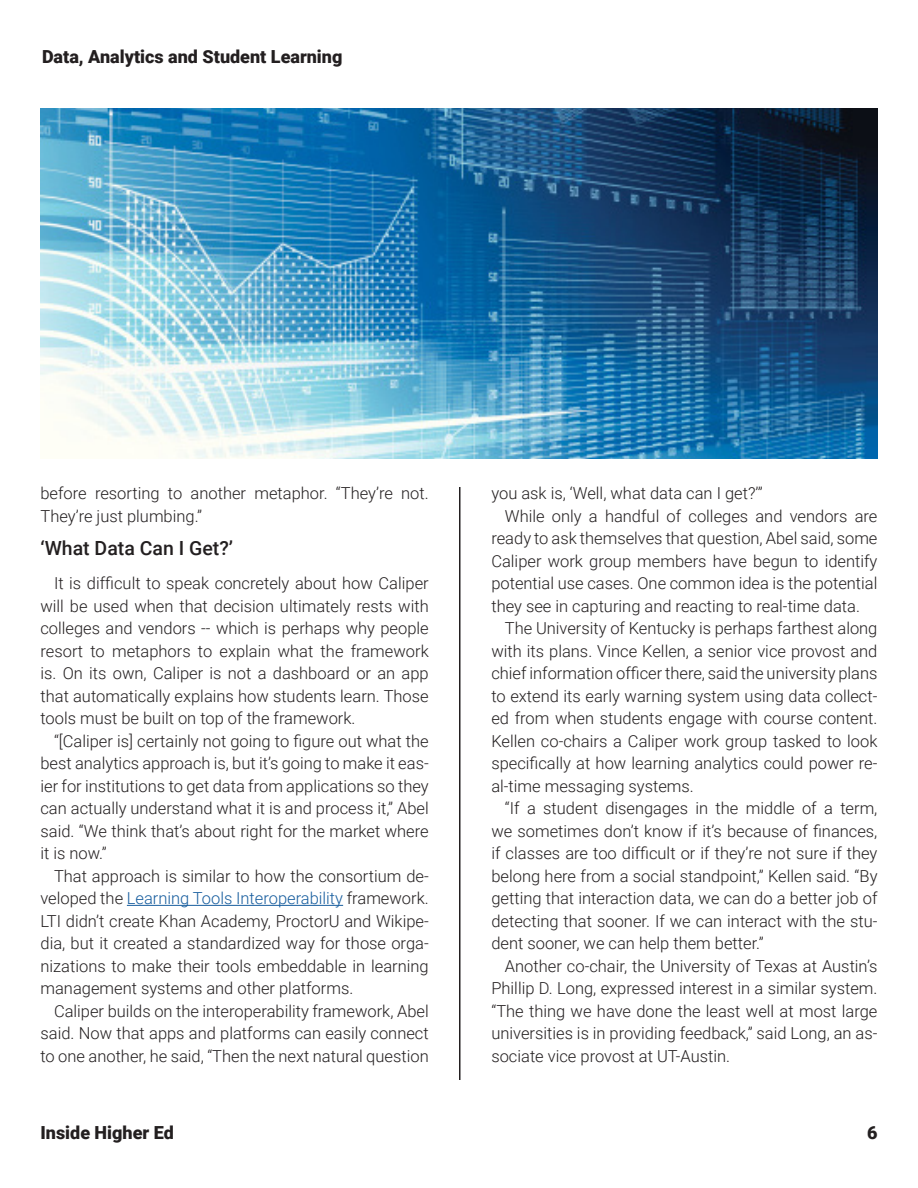
<style>
.page{position:relative;width:918px;height:1188px;background:#fff}
.page>*{position:absolute;margin:0;border:0;box-sizing:border-box;transform-origin:0 0}
.subhead{font:500 19.5px "Roboto";color:#231f20}
.t1{font:900 18px "Roboto";color:#231f20}
.t2{font:300 16.5px/22.5px "Roboto";color:#231f20;text-align:justify}
.s1{color:#175d9e}
</style>
<div class="page">
<hr style="left:459px;top:108px;width:1px;height:972px;background:#231f20">
<div style="left:452px;top:108px;width:14px;height:379px;background:#fff"></div>
<hr style="left:127px;top:905px;width:216px;height:1px;background:#175d9e">
<img style="left:40px;top:108px;width:838px;height:350px">
<p class="t1" style="left:42px;top:44px;width:302px">Data, Analytics and Student Learning</p>
<p class="t2" style="left:40px;top:481px;width:390px">before resorting to another metaphor. “They’re not.<br>They’re just plumbing.”</p>
<p class="subhead" style="left:40px;top:534px;width:194px">‘What Data Can I Get?’</p>
<p class="t2" style="left:40px;top:571px;width:390px;text-indent:14px">It is difficult to speak concretely about how Caliper will be used when that decision ultimately rests with colleges and vendors -- which is perhaps why people resort to metaphors to explain what the framework is. On its own, Caliper is not a dashboard or an app that automatically explains how students learn. Those tools must be built on top of the framework.</p>
<p class="t2" style="left:40px;top:729px;width:390px;text-indent:14px">“[Caliper is] certainly not going to figure out what the best analytics approach is, but it’s going to make it eas&shy;ier for institutions to get data from applications so they can actually understand what it is and process it,” Abel said. “We think that’s about right for the market where it is now.”</p>
<p class="t2" style="left:40px;top:864px;width:390px;text-indent:14px">That approach is similar to how the consortium de&shy;veloped the <span class="s1">Learning Tools Interoperability</span> framework.<br>LTI didn’t create Khan Academy, ProctorU and Wikipe&shy;dia, but it created a standardized way for those orga&shy;nizations to make their tools embeddable in learning management systems and other platforms.</p>
<p class="t2" style="left:40px;top:999px;width:390px;text-indent:14px">Caliper builds on the interoperability framework, Abel said. Now that apps and platforms can easily connect to one another, he said, “Then the next natural question</p>
<p class="t1" style="left:40px;top:1119px;width:135px">Inside Higher Ed</p>
<p class="t2" style="left:491px;top:481px;width:273px">you ask is, ‘Well, what data can I get?’”</p>
<p class="t2" style="left:491px;top:504px;width:388px;text-indent:14px">While only a handful of colleges and vendors are ready to ask themselves that question, Abel said, some Caliper work group members have begun to identify potential use cases. One common idea is the potential they see in capturing and reacting to real-time data.</p>
<p class="t2" style="left:491px;top:616px;width:388px;text-indent:14px">The University of Kentucky is perhaps farthest along with its plans. Vince Kellen, a senior vice provost and chief information officer there, said the university plans to extend its early warning system using data collect&shy;ed from when students engage with course content.<br>Kellen co-chairs a Caliper work group tasked to look specifically at how learning analytics could power re&shy;al-time messaging systems.</p>
<p class="t2" style="left:491px;top:796px;width:388px;text-indent:14px">“If a student disengages in the middle of a term, we sometimes don’t know if it’s because of finances, if classes are too difficult or if they’re not sure if they belong here from a social standpoint,” Kellen said. “By getting that interaction data, we can do a better job of detecting that sooner. If we can interact with the stu&shy;dent sooner, we can help them better.”</p>
<p class="t2" style="left:491px;top:954px;width:388px;text-indent:14px">Another co-chair, the University of Texas at Austin’s Phillip D. Long, expressed interest in a similar system. “The thing we have done the least well at most large universities is in providing feedback,” said Long, an as&shy;sociate vice provost at UT-Austin.</p>
<p class="t1" style="left:867px;top:1119px;width:12px">6</p>
</div>
